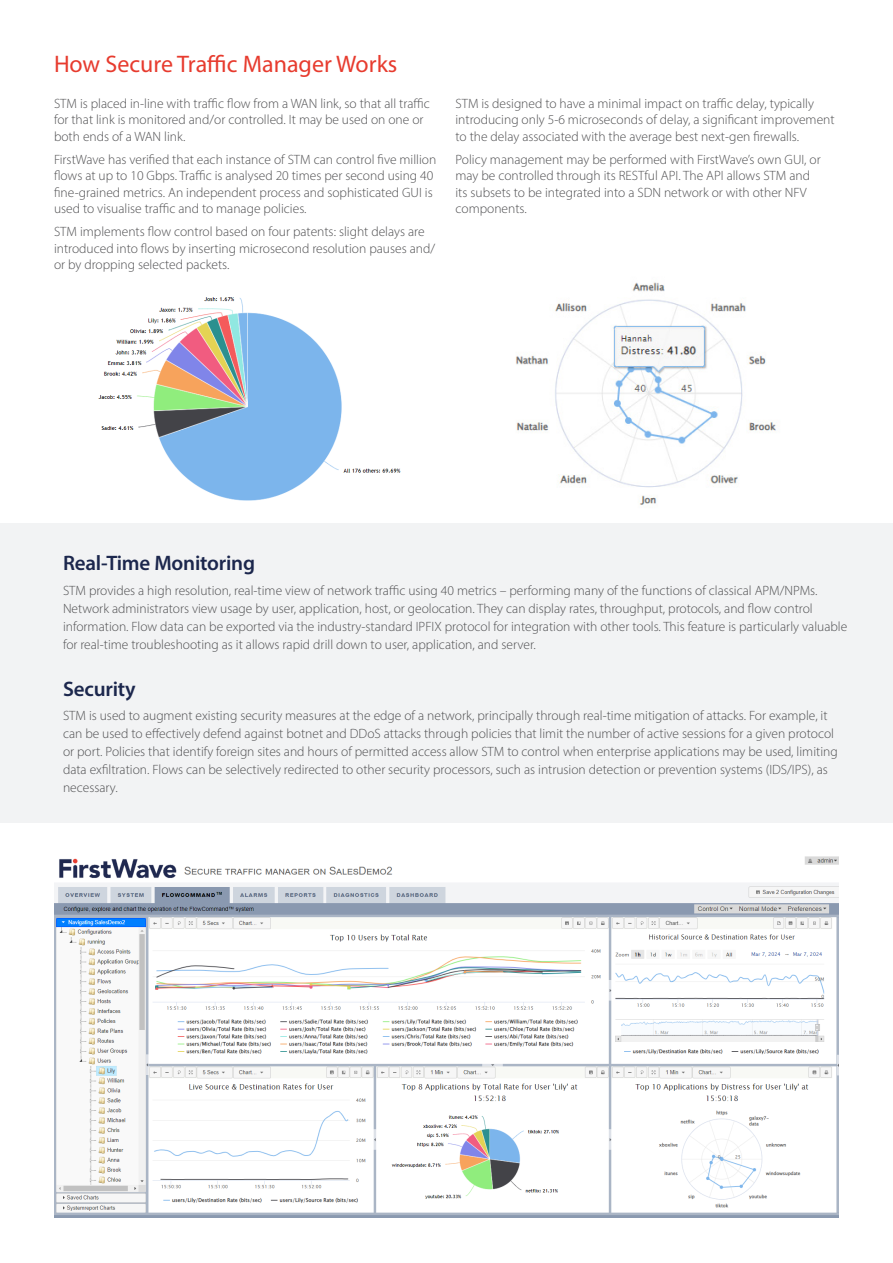
<style>
.page{position:relative;width:893px;height:1263px;background:#fff}
.page>*{position:absolute;margin:0;border:0;box-sizing:border-box;transform-origin:0 0}
.t1{font:24px "Myriad Pro";color:#e73b2e}
.t2{font:600 21px "Myriad Pro";letter-spacing:-.01em;color:#1c274d}
.t3{font:300 13.5px/16.5px "Myriad Pro";color:#4f4f51}
</style>
<div class="page">
<div style="left:0;top:524px;width:893px;height:299px;background:#f2f3f4"></div>
<img style="left:54px;top:856px;width:785px;height:362px">
<img style="left:515px;top:282px;width:263px;height:223px">
<img style="left:98px;top:297px;width:303px;height:204px">
<p class="t1" style="left:54px;top:49px;width:345px">How Secure Traffic Manager Works</p>
<p class="t3" style="left:54px;top:95px;width:377px">STM is placed in-line with traffic flow from a WAN link, so that all traffic for that link is monitored and/or controlled. It may be used on one or both ends of a WAN link.</p>
<p class="t3" style="left:54px;top:151px;width:384px">FirstWave has verified that each instance of STM can control five million flows at up to 10 Gbps. Traffic is analysed 20 times per second using 40 fine-grained metrics. An independent process and sophisticated GUI is used to visualise traffic and to manage policies.</p>
<p class="t3" style="left:54px;top:223px;width:383px">STM implements flow control based on four patents: slight delays are introduced into flows by inserting microsecond resolution pauses and/ or by dropping selected packets.</p>
<p class="t3" style="left:455px;top:95px;width:381px">STM is designed to have a minimal impact on traffic delay, typically introducing only 5-6 microseconds of delay, a significant improvement to the delay associated with the average best next-gen firewalls.</p>
<p class="t3" style="left:455px;top:151px;width:367px">Policy management may be performed with FirstWave’s own GUI, or may be controlled through its RESTful API. The API allows STM and its subsets to be integrated into a SDN network or with other NFV components.</p>
<p class="t2" style="left:63px;top:550px;width:194px">Real-Time Monitoring</p>
<p class="t3" style="left:63px;top:581px;width:786px;line-height:18px">STM provides a high resolution, real-time view of network traffic using 40 metrics – performing many of the functions of classical APM/NPMs.<br>Network administrators view usage by user, application, host, or geolocation. They can display rates, throughput, protocols, and flow control information. Flow data can be exported via the industry-standard IPFIX protocol for integration with other tools. This feature is particularly valuable for real-time troubleshooting as it allows rapid drill down to user, application, and server.</p>
<p class="t2" style="left:63px;top:675px;width:74px">Security</p>
<p class="t3" style="left:63px;top:707px;width:776px;line-height:18px">STM is used to augment existing security measures at the edge of a network, principally through real-time mitigation of attacks. For example, it can be used to effectively defend against botnet and DDoS attacks through policies that limit the number of active sessions for a given protocol or port. Policies that identify foreign sites and hours of permitted access allow STM to control when enterprise applications may be used, limiting data exfiltration. Flows can be selectively redirected to other security processors, such as intrusion detection or prevention systems (IDS/IPS), as necessary.</p>
</div>
